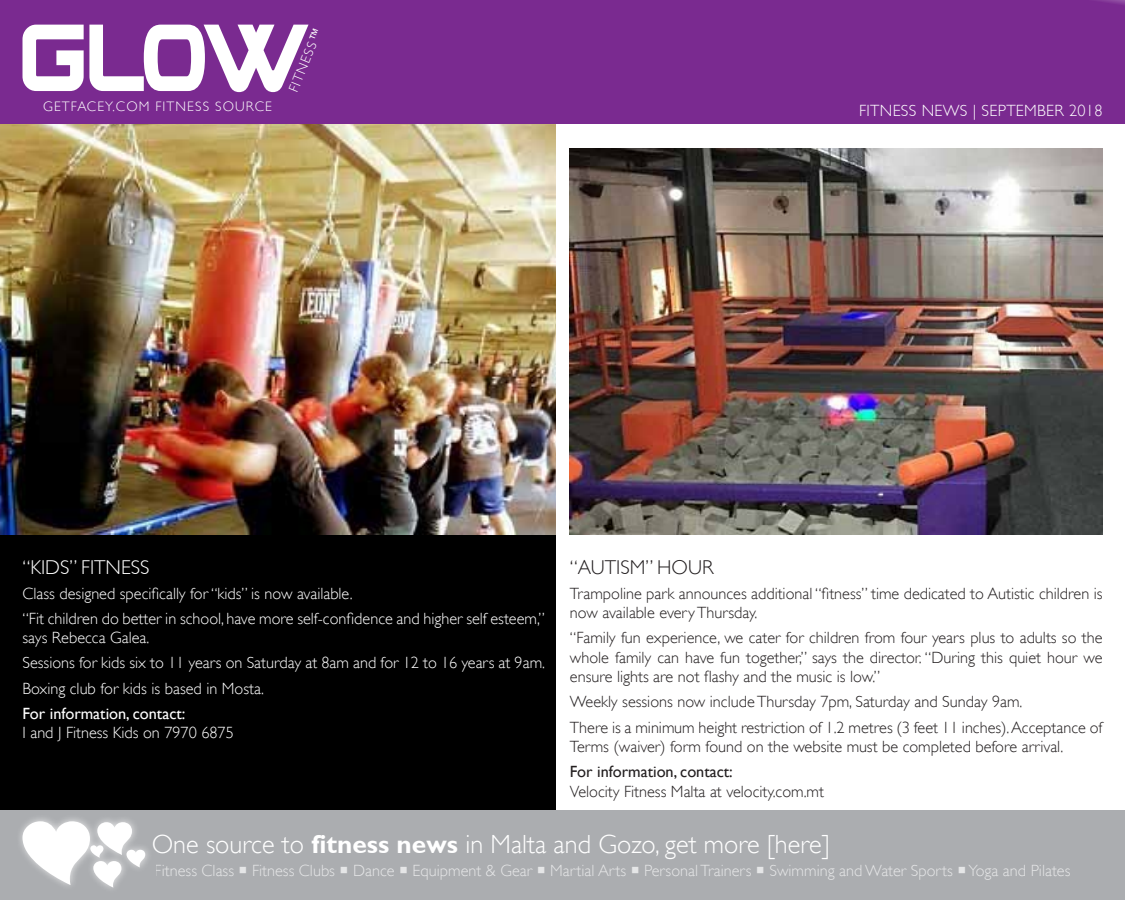
<style>
.page{position:relative;width:1125px;height:900px;background:#fff}
.page>*{position:absolute;margin:0;border:0;box-sizing:border-box;transform-origin:0 0}
.t1{font:300 26.25px "Gill Sans";color:#fff}
.t2{font:300 20px "Gill Sans";color:#fff}
.t3{font:300 20px "Gill Sans";color:#231f20}
.t4{font:300 16.25px/19.5px "Gill Sans";color:#231f20}
.t5{font:300 16.25px/25.1px "Gill Sans";color:#fff}
.t6{font:300 16.25px "Gill Sans";letter-spacing:.02em;color:#fff}
.t7{font:16.25px "Gill Sans";color:#fff}
.t8{font:16.25px "Gill Sans";color:#231f20}
.t9{font:300 13.75px "Gill Sans";letter-spacing:.08em;color:#fff}
.s1{font-weight:400}
.s2{font-weight:700}
</style>
<div class="page">
<div style="left:0;top:114px;width:555px;height:715px;background:#000"></div>
<img style="left:0;top:123px;width:555px;height:412px">
<div style="left:0;top:810px;width:1125px;height:90px;background:#abadb0"></div>
<svg style="left:23px;top:821px;width:122px;height:67px"></svg>
<div style="left:0;top:0;width:1125px;height:123px;background:#7a2a90"></div>
<img style="left:570px;top:149px;width:532px;height:386px">
<svg style="left:23px;top:25px;width:286px;height:67px"></svg>
<p class="t9" style="left:43px;top:98px;width:230px">GETFACEY.COM FITNESS SOURCE</p>
<p class="t9" style="left:285px;top:89px;width:70px;rotate:-68deg">FITNESS<span class="s1">™</span></p>
<p class="t6" style="left:859px;top:101px;width:245px">FITNESS NEWS | SEPTEMBER 2018</p>
<p class="t2" style="left:22px;top:555px;width:129px">“KIDS” FITNESS</p>
<p class="t5" style="left:22px;top:581px;width:524px">Class designed specifically for “kids” is now available.<br>“Fit children do better in school, have more self-confidence and higher self esteem,”</p>
<p class="t5" style="left:22px;top:625px;width:524px">says Rebecca Galea.<br>Sessions for kids six to 11 years on Saturday at 8am and for 12 to 16 years at 9am.<br>Boxing club for kids is based in Mosta.</p>
<p class="t7" style="left:22px;top:704px;width:164px">For information, contact:</p>
<p class="t5" style="left:22px;top:720px;width:213px">I and J Fitness Kids on 7970 6875</p>
<p class="t3" style="left:570px;top:555px;width:145px">“AUTISM” HOUR</p>
<p class="t4" style="left:570px;top:583px;width:534px">Trampoline park announces additional “fitness” time dedicated to Autistic children is now available every Thursday.</p>
<p class="t4" style="left:570px;top:628px;width:534px;text-align:justify">“Family fun experience, we cater for children from four years plus to adults so the whole family can have fun together,” says the director. “During this quiet hour we ensure lights are not flashy and the music is low.”</p>
<p class="t4" style="left:570px;top:689px;width:534px;line-height:25.1px">Weekly sessions now include Thursday 7pm, Saturday and Sunday 9am.<br>There is a minimum height restriction of 1.2 metres (3 feet 11 inches). Acceptance of</p>
<p class="t4" style="left:570px;top:737px;width:495px">Terms (waiver) form found on the website must be completed before arrival.</p>
<p class="t8" style="left:570px;top:762px;width:164px">For information, contact:</p>
<p class="t4" style="left:570px;top:781px;width:256px">Velocity Fitness Malta at velocity.com.mt</p>
<h1 class="t1" style="left:152px;top:829px;width:679px">One source to <span class="s2">fitness news</span> in Malta and Gozo, get more [here]</h1>
<p class="t5" style="left:155px;top:858px;width:917px">Fitness Class ○ Fitness Clubs ○ Dance ○ Equipment &amp; Gear ○ Martial Arts ○ Personal Trainers ○ Swimming and Water Sports ○ Yoga and Pilates</p>
</div>
